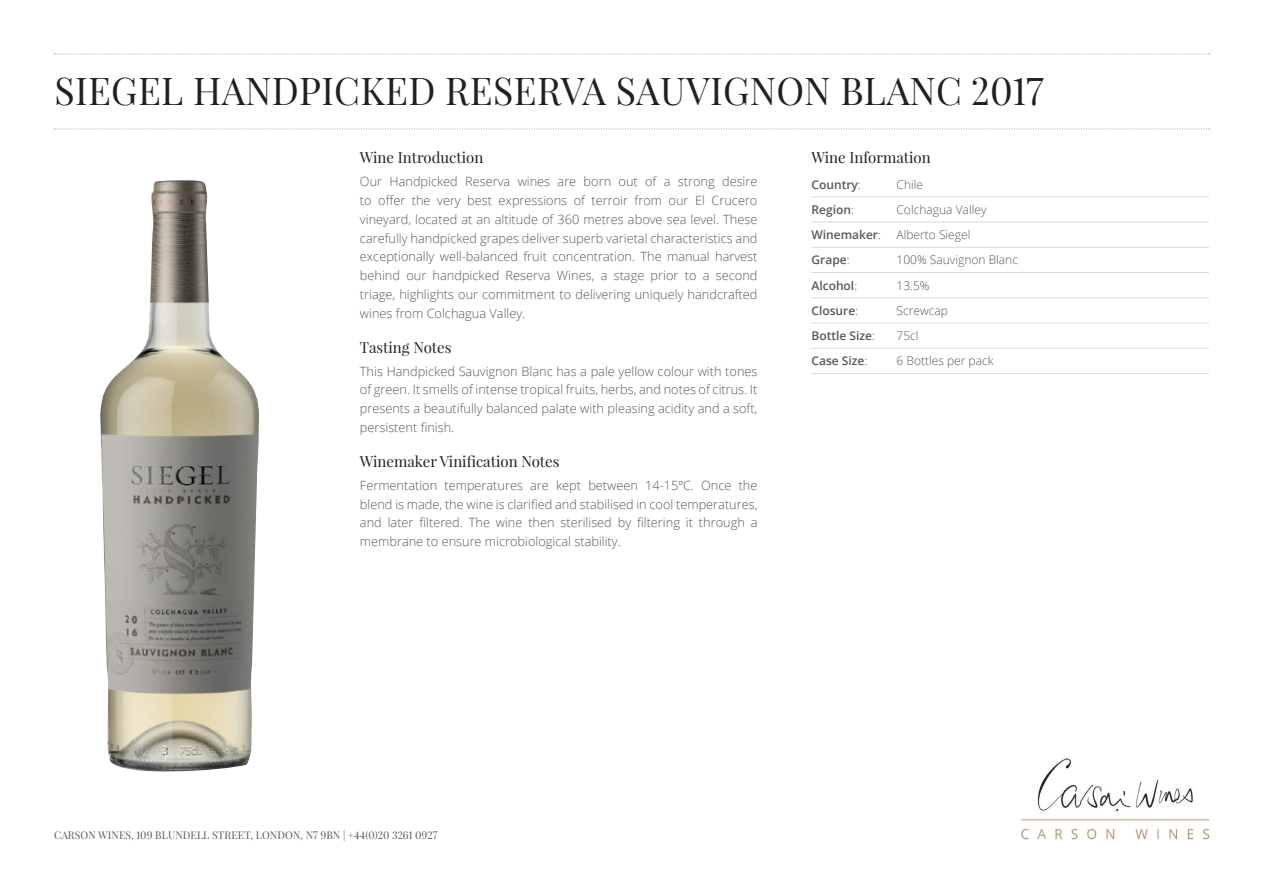
<style>
.page{position:relative;width:1263px;height:893px;background:#fff}
.page>*{position:absolute;margin:0;border:0;box-sizing:border-box;transform-origin:0 0}
.main_header{font:37.5px "Playfair Display";letter-spacing:.01em;color:#231f20}
.sub_head{font:15px "Playfair Display";color:#231f20}
.wine_title{font:15px "Playfair Display";color:#231f20}
.Wine_text{font:300 12.75px/18.8px "Open Sans";color:#57585a;text-align:justify}
.info{font:300 12px "Open Sans";color:#57585a}
.info-2{font:600 12px "Open Sans";color:#57585a}
.bottom_TOC{font:10.5px "Playfair Display";letter-spacing:.01em;color:#57585a}
.s1{font-weight:300}
</style>
<div class="page">
<svg style="left:54px;top:54px;width:1155px;height:1px"></svg>
<svg style="left:54px;top:129px;width:1155px;height:1px"></svg>
<img style="left:1021px;top:758px;width:189px;height:82px">
<img style="left:100px;top:180px;width:159px;height:592px">
<hr style="left:811px;top:197px;width:398px;height:1px;background:#d9dadc">
<hr style="left:811px;top:222px;width:398px;height:1px;background:#d9dadc">
<hr style="left:811px;top:247px;width:398px;height:1px;background:#d9dadc">
<hr style="left:811px;top:272px;width:398px;height:1px;background:#d9dadc">
<hr style="left:811px;top:298px;width:398px;height:1px;background:#d9dadc">
<hr style="left:811px;top:323px;width:398px;height:1px;background:#d9dadc">
<hr style="left:811px;top:348px;width:398px;height:1px;background:#d9dadc">
<hr style="left:811px;top:373px;width:398px;height:1px;background:#d9dadc">
<p class="main_header" style="left:54px;top:67px;width:991px">SIEGEL HANDPICKED RESERVA SAUVIGNON BLANC 2017</p>
<p class="sub_head" style="left:360px;top:148px;width:125px">Wine Introduction</p>
<p class="Wine_text" style="left:360px;top:172px;width:399px">Our Handpicked Reserva wines are born out of a strong desire to offer the very best expressions of terroir from our El Crucero vineyard, located at an altitude of 360 metres above sea level. These carefully handpicked grapes deliver superb varietal characteristics and exceptionally well-balanced fruit concentration. The manual harvest behind our handpicked Reserva Wines, a stage prior to a second triage, highlights our commitment to delivering uniquely handcrafted wines from Colchagua Valley.</p>
<p class="sub_head" style="left:360px;top:338px;width:93px">Tasting Notes</p>
<p class="Wine_text" style="left:360px;top:361px;width:399px">This Handpicked Sauvignon Blanc has a pale yellow colour with tones of green. It smells of intense tropical fruits, herbs, and notes of citrus. It presents a beautifully balanced palate with pleasing acidity and a soft, persistent finish.</p>
<p class="sub_head" style="left:360px;top:452px;width:201px">Winemaker Vinification Notes</p>
<p class="Wine_text" style="left:360px;top:475px;width:399px">Fermentation temperatures are kept between 14-15ºC. Once the blend is made, the wine is clarified and stabilised in cool temperatures, and later filtered. The wine then sterilised by filtering it through a membrane to ensure microbiological stability.</p>
<p class="wine_title" style="left:811px;top:148px;width:121px">Wine Information</p>
<p class="info-2" style="left:811px;top:176px;width:51px">Country<span class="s1">:</span></p>
<p class="info" style="left:896px;top:176px;width:28px">Chile</p>
<p class="info-2" style="left:811px;top:201px;width:44px">Region<span class="s1">:</span></p>
<p class="info" style="left:896px;top:201px;width:91px">Colchagua Valley</p>
<p class="info-2" style="left:811px;top:226px;width:71px">Winemaker<span class="s1">:</span></p>
<p class="info" style="left:896px;top:226px;width:75px">Alberto Siegel</p>
<p class="info-2" style="left:811px;top:252px;width:40px">Grape<span class="s1">:</span></p>
<p class="info" style="left:896px;top:252px;width:123px">100% Sauvignon Blanc</p>
<p class="info-2" style="left:811px;top:277px;width:47px">Alcohol<span class="s1">:</span></p>
<p class="info" style="left:896px;top:277px;width:35px">13.5%</p>
<p class="info-2" style="left:811px;top:302px;width:48px">Closure<span class="s1">:</span></p>
<p class="info" style="left:896px;top:302px;width:53px">Screwcap</p>
<p class="info-2" style="left:811px;top:327px;width:65px">Bottle Size<span class="s1">:</span></p>
<p class="info" style="left:896px;top:327px;width:24px">75cl</p>
<p class="info-2" style="left:811px;top:353px;width:57px">Case Size<span class="s1">:</span></p>
<p class="info" style="left:896px;top:353px;width:99px">6 Bottles per pack</p>
<p class="bottom_TOC" style="left:54px;top:828px;width:385px">CARSON WINES, 109 BLUNDELL STREET, LONDON, N7 9BN | +44(0)20 3261 0927</p>
</div>
